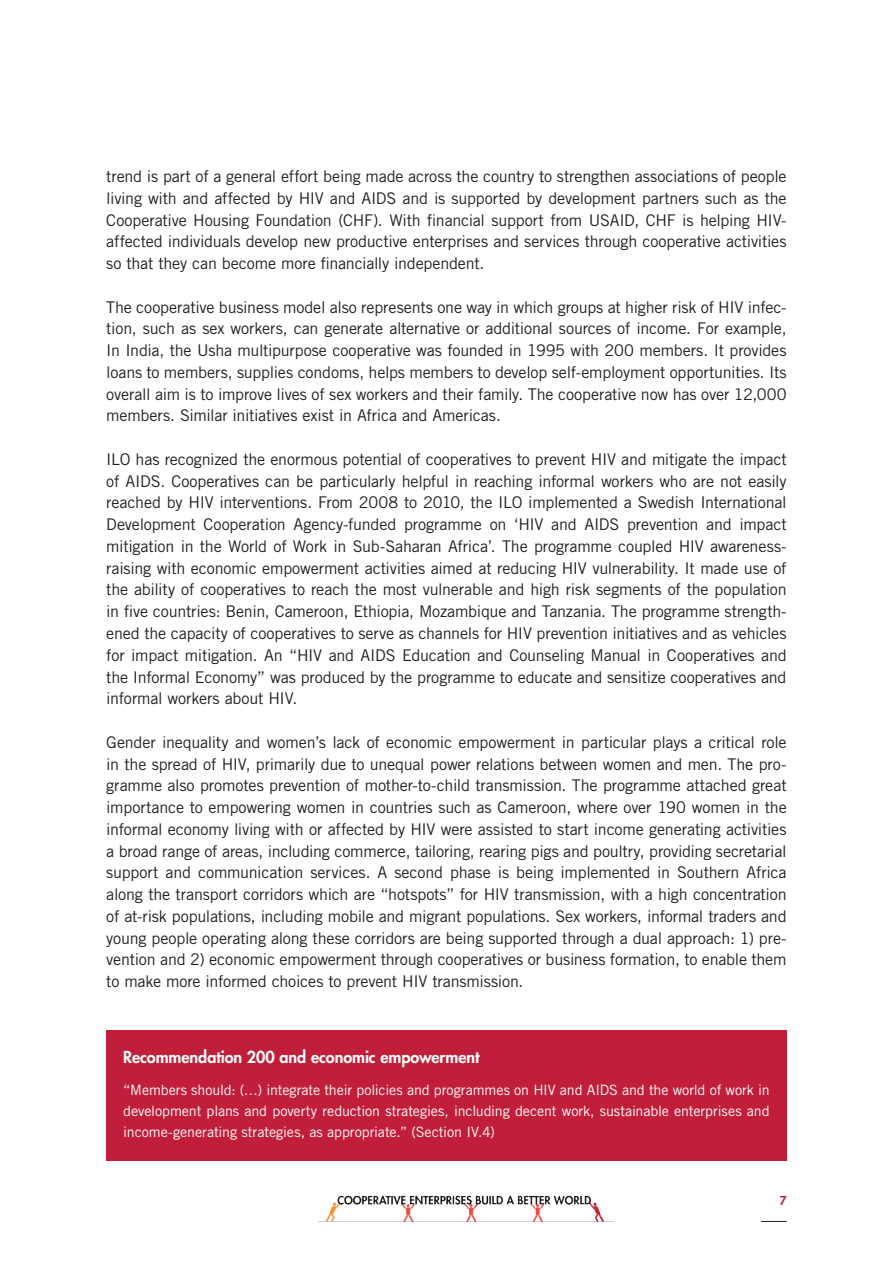
<style>
.page{position:relative;width:893px;height:1263px;background:#fff}
.page>*{position:absolute;margin:0;border:0;box-sizing:border-box;transform-origin:0 0}
.body{font:16.2px/21.8px "Trade Gothic LT Std";letter-spacing:-.015em;color:#231f20;text-align:justify}
.body-2{font:800 16.2px "Futura Std";color:#fff}
.body-3{font:14.25px/21px "Trade Gothic LT Std";letter-spacing:-.005em;color:#fff;text-align:justify}
.t1{font:800 12px "Futura Std";color:#c11f39}
</style>
<div class="page">
<img style="left:318px;top:1195px;width:296px;height:27px">
<svg style="left:761px;top:1221px;width:26px;height:1px"></svg>
<div style="left:106px;top:1030px;width:681px;height:131px;background:#c11f39"></div>
<p class="body" style="left:106px;top:165px;width:682px">trend is part of a general effort being made across the country to strengthen associations of people living with and affected by HIV and AIDS and is supported by development partners such as the Cooperative Housing Foundation (CHF). With financial support from USAID, CHF is helping HIV&shy;affected individuals develop new productive enterprises and services through cooperative activities so that they can become more financially independent.</p>
<p class="body" style="left:106px;top:296px;width:682px">The cooperative business model also represents one way in which groups at higher risk of HIV infec&shy;tion, such as sex workers, can generate alternative or additional sources of income. For example, In India, the Usha multipurpose cooperative was founded in 1995 with 200 members. It provides loans to members, supplies condoms, helps members to develop self-employment opportunities. Its overall aim is to improve lives of sex workers and their family. The cooperative now has over 12,000 members. Similar initiatives exist in Africa and Americas.</p>
<p class="body" style="left:106px;top:448px;width:682px">ILO has recognized the enormous potential of cooperatives to prevent HIV and mitigate the impact of AIDS. Cooperatives can be particularly helpful in reaching informal workers who are not easily reached by HIV interventions. From 2008 to 2010, the ILO implemented a Swedish International Development Cooperation Agency-funded programme on ‘HIV and AIDS prevention and impact mitigation in the World of Work in Sub-Saharan Africa’. The programme coupled HIV awareness&shy;raising with economic empowerment activities aimed at reducing HIV vulnerability. It made use of the ability of cooperatives to reach the most vulnerable and high risk segments of the population in five countries: Benin, Cameroon, Ethiopia, Mozambique and Tanzania. The programme strength&shy;ened the capacity of cooperatives to serve as channels for HIV prevention initiatives and as vehicles for impact mitigation. An “HIV and AIDS Education and Counseling Manual in Cooperatives and the Informal Economy” was produced by the programme to educate and sensitize cooperatives and informal workers about HIV.</p>
<p class="body" style="left:106px;top:731px;width:682px">Gender inequality and women’s lack of economic empowerment in particular plays a critical role in the spread of HIV, primarily due to unequal power relations between women and men. The pro&shy;gramme also promotes prevention of mother-to-child transmission. The programme attached great importance to empowering women in countries such as Cameroon, where over 190 women in the informal economy living with or affected by HIV were assisted to start income generating activities a broad range of areas, including commerce, tailoring, rearing pigs and poultry, providing secretarial support and communication services. A second phase is being implemented in Southern Africa along the transport corridors which are “hotspots” for HIV transmission, with a high concentration of at-risk populations, including mobile and migrant populations. Sex workers, informal traders and young people operating along these corridors are being supported through a dual approach: 1) pre&shy;vention and 2) economic empowerment through cooperatives or business formation, to enable them to make more informed choices to prevent HIV transmission.</p>
<p class="body-2" style="left:123px;top:1047px;width:358px">Recommendation 200 and economic empowerment</p>
<p class="body-3" style="left:123px;top:1079px;width:648px">“Members should: (…) integrate their policies and programmes on HIV and AIDS and the world of work in development plans and poverty reduction strategies, including decent work, sustainable enterprises and income-generating strategies, as appropriate.” (Section IV.4)</p>
<p class="t1" style="left:780px;top:1192px;width:8px">7</p>
</div>
